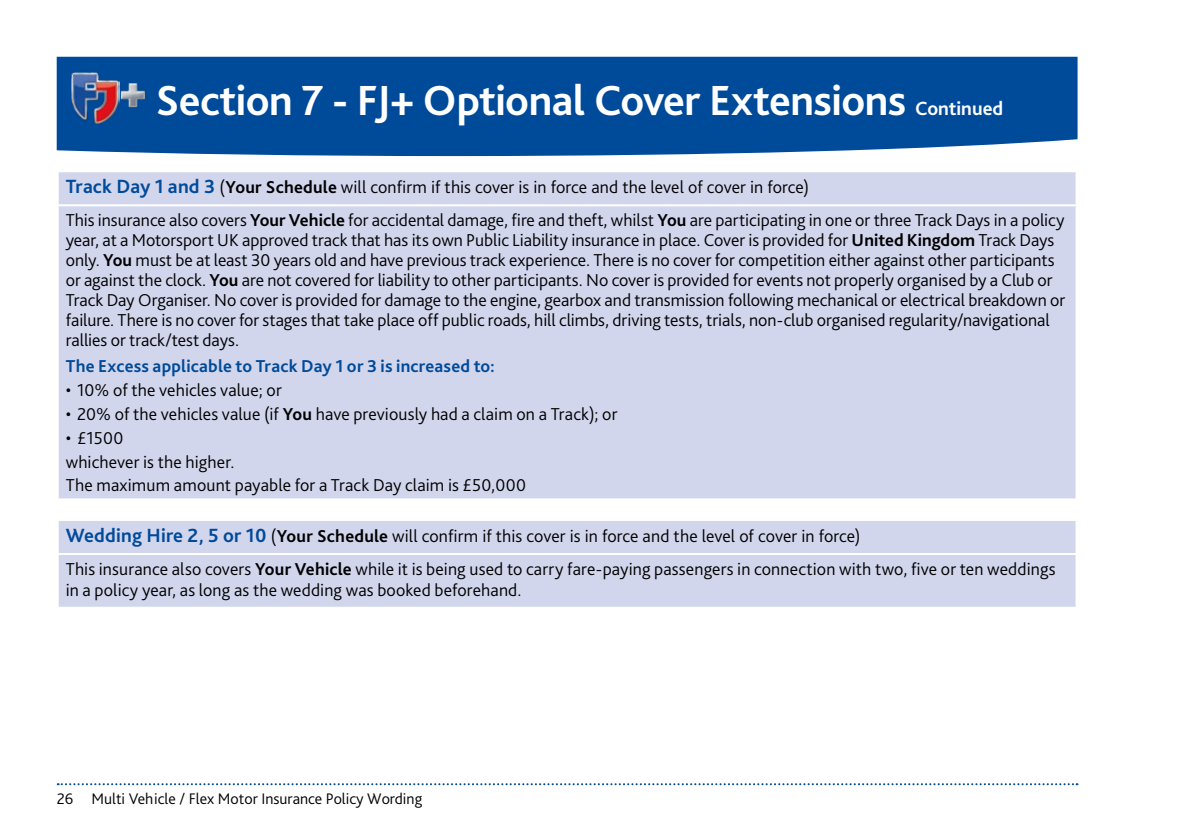
<style>
.page{position:relative;width:1191px;height:840px;background:#fff}
.page>*{position:absolute;margin:0;border:0;box-sizing:border-box;transform-origin:0 0}
.t1{font:700 44px "Bliss Pro";letter-spacing:-.01em;color:#fff}
.Table_Normal{font:300 18px/20px "Bliss Pro";color:#000}
.Table_Body_Indent{font:300 18px "Bliss Pro";letter-spacing:.005em;color:#000}
.Table_Normal-2{font:700 18px "Bliss Pro";letter-spacing:.01em;color:#004a9a}
.t2{font:300 16px "Bliss Pro";color:#000}
.s1{font-size:20px}
.s2{font-weight:700;font-size:20px;color:#004a9a}
.s3{font-weight:700}
</style>
<div class="page">
<svg style="left:58px;top:783px;width:1019px;height:1px"></svg>
<div style="left:57px;top:57px;width:1020px;height:99px;background:#004a9a"></div>
<img style="left:71px;top:72px;width:48px;height:53px">
<img style="left:120px;top:84px;width:25px;height:23px">
<div style="left:59px;top:521px;width:1016px;height:85px;background:#d2d6ed"></div>
<hr style="left:57px;top:552px;width:1020px;height:2px;background:#fff">
<div style="left:59px;top:172px;width:1016px;height:326px;background:#d2d6ed"></div>
<hr style="left:57px;top:204px;width:1020px;height:2px;background:#fff">
<p class="t1" style="left:156px;top:73px;width:849px">Section 7 - FJ+ Optional Cover Extensions <span class="s1">Continued</span></p>
<p class="Table_Normal" style="left:66px;top:177px;width:745px"><span class="s2">Track Day 1 and 3</span> (<span class="s3">Your Schedule</span> will confirm if this cover is in force and the level of cover in force)</p>
<p class="Table_Normal" style="left:66px;top:209px;width:1001px">This insurance also covers <span class="s3">Your Vehicle</span> for accidental damage, fire and theft, whilst <span class="s3">You</span> are participating in one or three Track Days in a policy year, at a Motorsport UK approved track that has its own Public Liability insurance in place. Cover is provided for <span class="s3">United Kingdom</span> Track Days only. <span class="s3">You</span> must be at least 30 years old and have previous track experience. There is no cover for competition either against other participants or against the clock. <span class="s3">You</span> are not covered for liability to other participants. No cover is provided for events not properly organised by a Club or Track Day Organiser. No cover is provided for damage to the engine, gearbox and transmission following mechanical or electrical breakdown or failure. There is no cover for stages that take place off public roads, hill climbs, driving tests, trials, non-club organised regularity/navigational rallies or track/test days.</p>
<p class="Table_Normal-2" style="left:66px;top:354px;width:431px">The Excess applicable to Track Day 1 or 3 is increased to:</p>
<p class="Table_Body_Indent" style="left:66px;top:378px;width:217px">• 10% of the vehicles value; or</p>
<p class="Table_Body_Indent" style="left:66px;top:402px;width:553px">• 20% of the vehicles value (if <span class="s3">You</span> have previously had a claim on a Track); or</p>
<p class="Table_Body_Indent" style="left:66px;top:426px;width:59px">• £1500</p>
<p class="Table_Body_Indent" style="left:66px;top:450px;width:170px">whichever is the higher.</p>
<p class="Table_Body_Indent" style="left:66px;top:474px;width:462px">The maximum amount payable for a Track Day claim is £50,000</p>
<p class="Table_Normal" style="left:66px;top:525px;width:796px"><span class="s2">Wedding Hire 2, 5 or 10</span> (<span class="s3">Your Schedule</span> will confirm if this cover is in force and the level of cover in force)</p>
<p class="Table_Normal" style="left:66px;top:557px;width:991px;line-height:21.6px">This insurance also covers <span class="s3">Your Vehicle</span> while it is being used to carry fare-paying passengers in connection with two, five or ten weddings in a policy year, as long as the wedding was booked beforehand.</p>
<p class="t2" style="left:57px;top:788px;width:367px">26 Multi Vehicle / Flex Motor Insurance Policy Wording</p>
</div>
